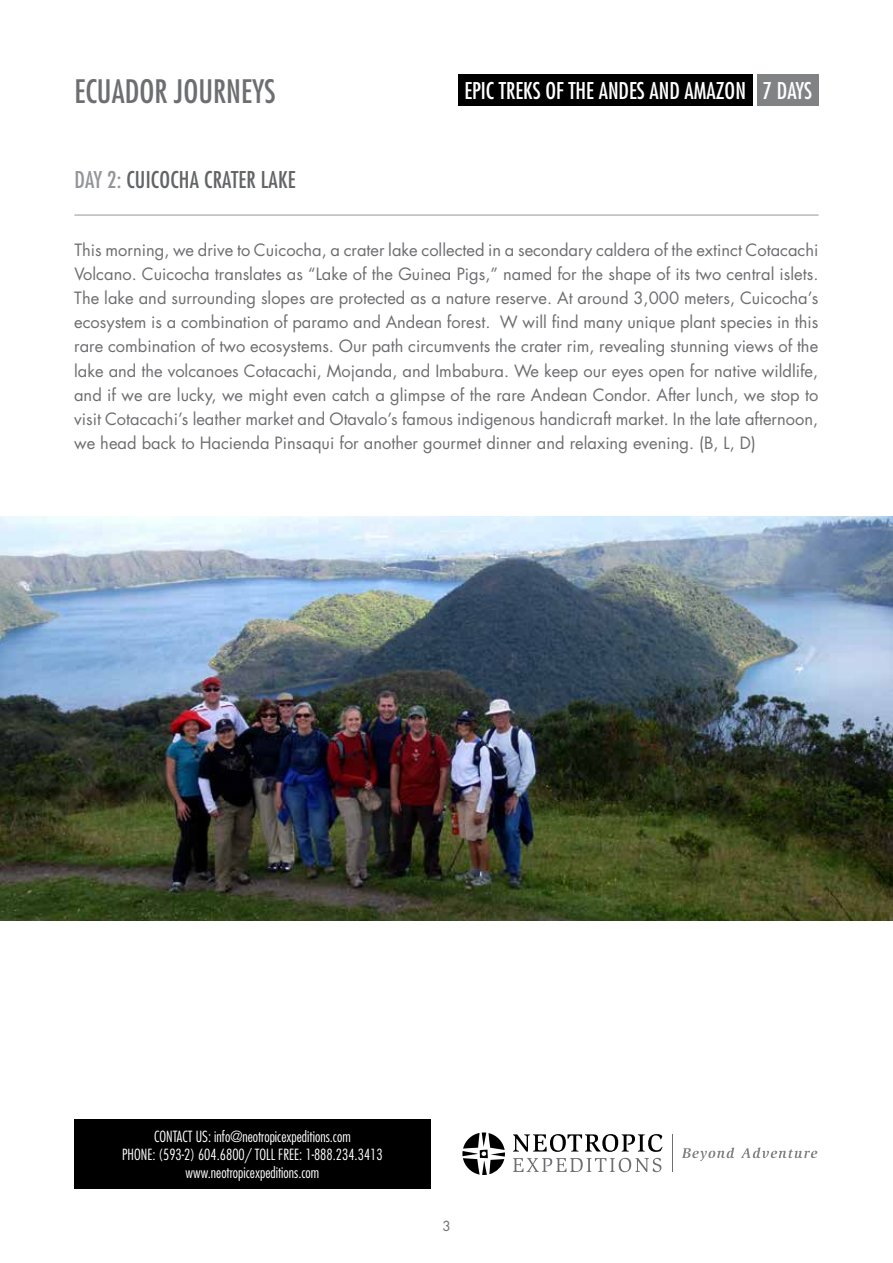
<style>
.page{position:relative;width:893px;height:1263px;background:#fff}
.page>*{position:absolute;margin:0;border:0;box-sizing:border-box;transform-origin:0 0}
.t1{font:condensed 31.5px "Futura Std";color:#6d6e71}
.t2{font:condensed 22.5px "Futura Std";color:#fff}
.t3{font:condensed 22.5px "Futura Std";letter-spacing:.01em;color:#636466}
.t4{font:16.5px/24px "Futura Std";color:#6d6e71;text-align:justify}
.t5{font:300 condensed 15px/18px "Futura Std";color:#fff;text-align:center}
.t6{font:13.5px "Futura Std";color:#6d6e71}
.s1{color:#939598}
</style>
<div class="page">
<hr style="left:74px;top:215px;width:745px;height:1px;background:#939598">
<div style="left:74px;top:1119px;width:357px;height:69px;background:#000"></div>
<svg style="left:462px;top:1132px;width:43px;height:43px"></svg>
<svg style="left:513px;top:1134px;width:150px;height:18px"></svg>
<svg style="left:513px;top:1158px;width:148px;height:14px"></svg>
<svg style="left:682px;top:1147px;width:52px;height:14px"></svg>
<svg style="left:741px;top:1147px;width:76px;height:11px"></svg>
<hr style="left:672px;top:1134px;width:1px;height:38px;background:#6d6e71">
<img style="left:0;top:517px;width:893px;height:404px">
<div style="left:458px;top:74px;width:294px;height:32px;background:#000"></div>
<div style="left:757px;top:74px;width:62px;height:32px;background:#818284"></div>
<h1 class="t1" style="left:74px;top:73px;width:203px">ECUADOR JOURNEYS</h1>
<h2 class="t2" style="left:464px;top:78px;width:349px">EPIC TREKS OF THE ANDES AND AMAZON 7 days</h2>
<h2 class="t3" style="left:74px;top:167px;width:223px"><span class="s1">DAY 2:</span> CUICOCHA CRATER LAKE</h2>
<p class="t4" style="left:74px;top:239px;width:746px">This morning, we drive to Cuicocha, a crater lake collected in a secondary caldera of the extinct Cotacachi Volcano. Cuicocha translates as “Lake of the Guinea Pigs,” named for the shape of its two central islets.<br>The lake and surrounding slopes are protected as a nature reserve. At around 3,000 meters, Cuicocha’s ecosystem is a combination of paramo and Andean forest. W will find many unique plant species in this rare combination of two ecosystems. Our path circumvents the crater rim, revealing stunning views of the lake and the volcanoes Cotacachi, Mojanda, and Imbabura. We keep our eyes open for native wildlife, and if we are lucky, we might even catch a glimpse of the rare Andean Condor. After lunch, we stop to visit Cotacachi’s leather market and Otavalo’s famous indigenous handicraft market. In the late afternoon, we head back to Hacienda Pinsaqui for another gourmet dinner and relaxing evening. (B, L, D)</p>
<p class="t5" style="left:122px;top:1127px;width:262px">CONTACT US: info@neotropicexpeditions.com<br>PHONE: (593-2) 604.6800/ TOLL FREE: 1-888.234.3413 www.neotropicexpeditions.com</p>
<p class="t6" style="left:442px;top:1218px;width:10px">3</p>
</div>
